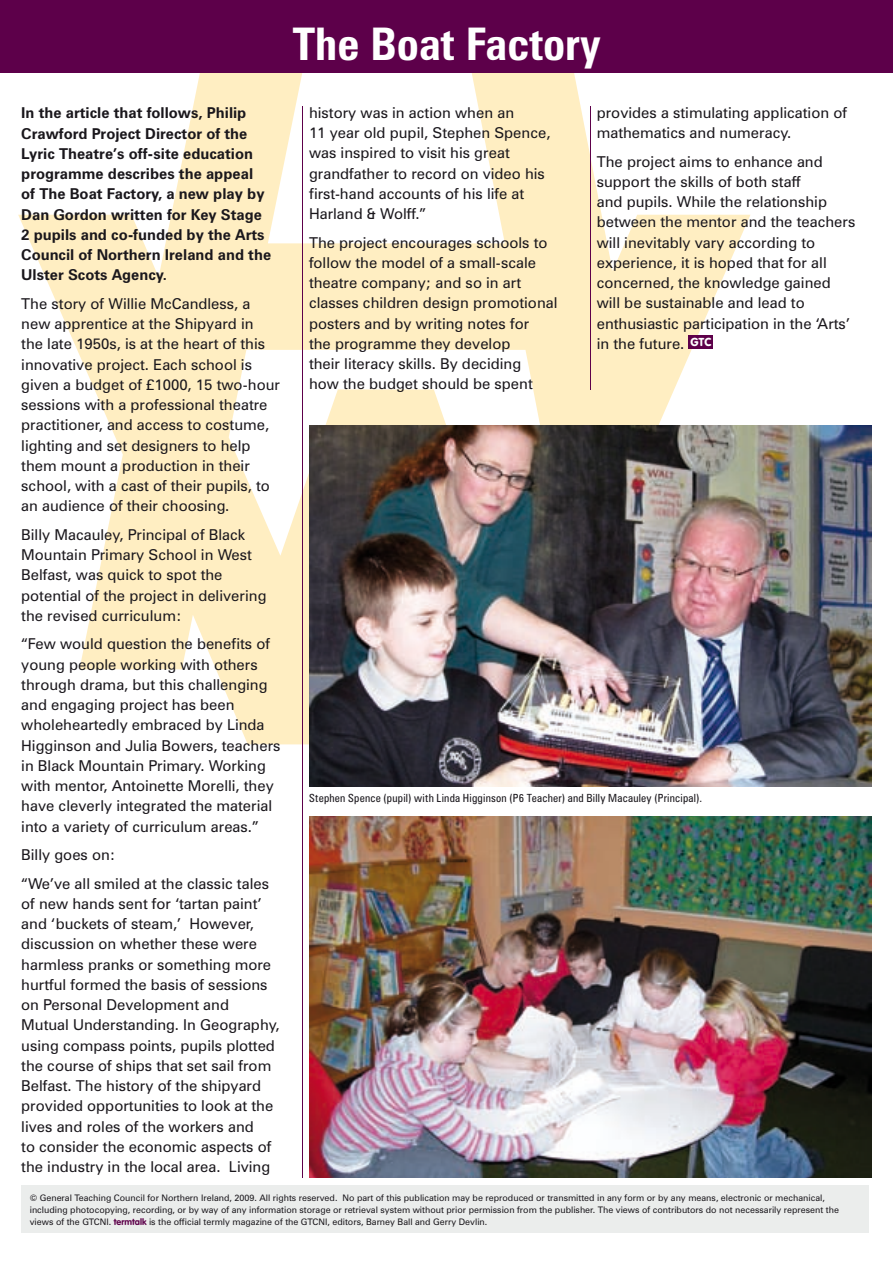
<style>
.page{position:relative;width:893px;height:1263px;background:#fff}
.page>*{position:absolute;margin:0;border:0;box-sizing:border-box;transform-origin:0 0}
.t1{font:700 condensed 45px "Zurich BT";color:#fff}
.t2{font:15px/20.2px "Zurich BT";color:#1a171c}
.t3{font:700 15px/20.2px "Zurich BT";color:#1a171c}
.t4{font:condensed 11.25px "Zurich BT";letter-spacing:.02em;color:#1a171c}
.t5{font:9px/12px "Zurich BT";color:#1a171c}
.s1{font-family:"VAG Rounded";font-weight:700;color:#5d004a}
</style>
<div class="page">
<svg style="left:18px;top:72px;width:732px;height:672px;fill:#ffeec2"></svg>
<hr style="left:302px;top:106px;width:1px;height:1072px;background:#5d004a">
<hr style="left:590px;top:106px;width:1px;height:284px;background:#5d004a">
<div style="left:689px;top:335px;width:24px;height:14px;background:#5d004a"></div>
<div style="left:0;top:0;width:893px;height:72px;background:#5d004a"></div>
<div style="left:21px;top:1186px;width:847px;height:47px;background:#ebedec"></div>
<img style="left:309px;top:425px;width:563px;height:362px">
<img style="left:309px;top:816px;width:563px;height:362px">
<h1 class="t1" style="left:292px;top:16px;width:309px">The Boat Factory</h1>
<p class="t3" style="left:21px;top:103px;width:251px">In the article that follows, Philip<br>Crawford Project Director of the<br>Lyric Theatre’s off-site education programme describes the appeal<br>of The Boat Factory, a new play by<br>Dan Gordon written for Key Stage<br>2 pupils and co-funded by the Arts<br>Council of Northern Ireland and the<br>Ulster Scots Agency.</p>
<p class="t2" style="left:21px;top:293px;width:260px">The story of Willie McCandless, a new apprentice at the Shipyard in<br>the late 1950s, is at the heart of this innovative project. Each school is given a budget of £1000, 15 two-hour sessions with a professional theatre practitioner, and access to costume, lighting and set designers to help them mount a production in their school, with a cast of their pupils, to an audience of their choosing.</p>
<p class="t2" style="left:21px;top:524px;width:247px">Billy Macauley, Principal of Black<br>Mountain Primary School in West<br>Belfast, was quick to spot the potential of the project in delivering the revised curriculum:</p>
<p class="t2" style="left:21px;top:634px;width:261px">“Few would question the benefits of young people working with others through drama, but this challenging and engaging project has been wholeheartedly embraced by Linda Higginson and Julia Bowers, teachers in Black Mountain Primary. Working with mentor, Antoinette Morelli, they have cleverly integrated the material into a variety of curriculum areas.”</p>
<p class="t2" style="left:21px;top:840px;width:249px;line-height:28.5px">Billy goes on:<br>“We’ve all smiled at the classic tales</p>
<p class="t2" style="left:21px;top:893px;width:260px">of new hands sent for ‘tartan paint’ and ‘buckets of steam,’ However, discussion on whether these were harmless pranks or something more hurtful formed the basis of sessions on Personal Development and Mutual Understanding. In Geography, using compass points, pupils plotted the course of ships that set sail from Belfast. The history of the shipyard provided opportunities to look at the lives and roles of the workers and<br>to consider the economic aspects of the industry in the local area. Living</p>
<p class="t2" style="left:309px;top:102px;width:243px">history was in action when an<br>11 year old pupil, Stephen Spence, was inspired to visit his great grandfather to record on video his first-hand accounts of his life at<br>Harland &amp; Wolff.”</p>
<p class="t2" style="left:309px;top:232px;width:250px">The project encourages schools to follow the model of a small-scale theatre company; and so in art classes children design promotional posters and by writing notes for<br>the programme they develop<br>their literacy skills. By deciding<br>how the budget should be spent</p>
<p class="t2" style="left:597px;top:102px;width:252px">provides a stimulating application of mathematics and numeracy.</p>
<p class="t2" style="left:597px;top:151px;width:260px">The project aims to enhance and support the skills of both staff<br>and pupils. While the relationship between the mentor and the teachers will inevitably vary according to experience, it is hoped that for all concerned, the knowledge gained will be sustainable and lead to enthusiastic participation in the ‘Arts’ in the future. <sup>GTC</sup></p>
<p class="t4" style="left:309px;top:791px;width:395px">Stephen Spence (pupil) with Linda Higginson (P6 Teacher) and Billy Macauley (Principal).</p>
<p class="t5" style="left:30px;top:1191px;width:811px">© General Teaching Council for Northern Ireland, 2009. All rights reserved. No part of this publication may be reproduced or transmitted in any form or by any means, electronic or mechanical, including photocopying, recording, or by way of any information storage or retrieval system without prior permission from the publisher. The views of contributors do not necessarily represent the views of the GTCNI. <span class="s1">termtalk</span> is the official termly magazine of the GTCNI, editors, Barney Ball and Gerry Devlin.</p>
</div>
